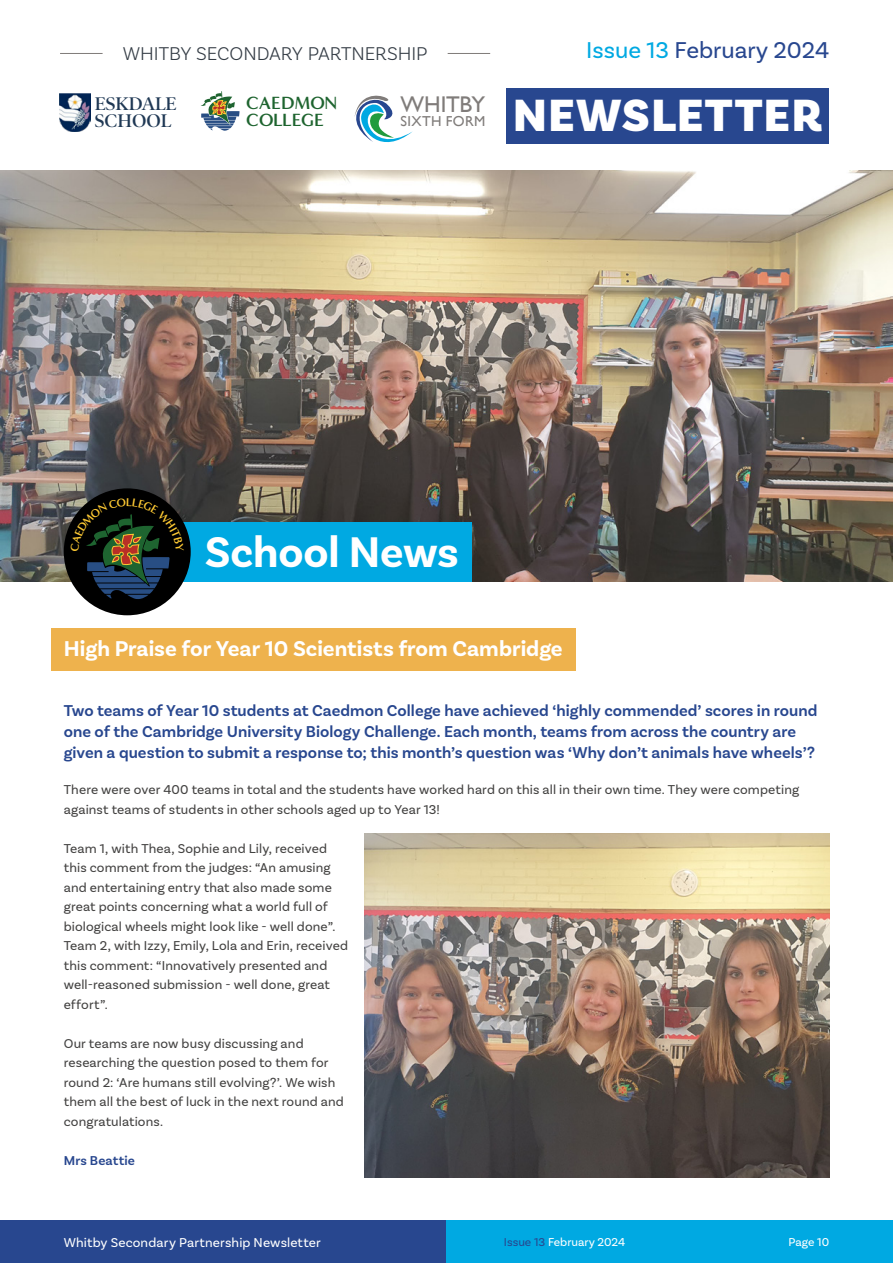
<style>
.page{position:relative;width:893px;height:1263px;background:#fff}
.page>*{position:absolute;margin:0;border:0;box-sizing:border-box;transform-origin:0 0}
.t1{font:900 47.4px "Basic Sans";letter-spacing:.03em;color:#fff}
.Big_Blue_Box_Heading{font:700 45px "Basic Sans";letter-spacing:-.005em;color:#fff}
.t2{font:24px "Basic Sans";color:#28478f}
.t3{font:22.8px "Gill Sans";letter-spacing:-.015em;color:#807c7a}
.Subheading_yellow{font:700 22.5px "Basic Sans";color:#fff}
.t4{font:300 19.5px "Basic Sans";letter-spacing:-.005em;color:#343c45}
.t5{font:600 18.45px/17.4px "Poynter OS Disp";color:#1f3854}
.t6{font:700 18.15px/17px "Minerva Modern";letter-spacing:-.005em;color:#1e642f}
._1st_para{font:600 16.5px/21px "Basic Sans";letter-spacing:.005em;color:#28478f}
.t7{font:14.4px "Gill Sans";letter-spacing:.025em;color:#807c7a}
.Body{font:13.5px/19.5px "Basic Sans";letter-spacing:.01em;color:#434241}
.t8{font:13.5px "Basic Sans";letter-spacing:.01em;color:#fff}
.Staff_Name{font:600 13.5px "Basic Sans";letter-spacing:.01em;color:#28478f}
.t9{font:12px "Basic Sans";color:#fff}
.s1{color:#00a9e2}
.s2{color:#28478f}
</style>
<div class="page">
<svg style="left:201px;top:91px;width:39px;height:40px"></svg>
<svg style="left:354px;top:95px;width:59px;height:48px"></svg>
<img style="left:60px;top:93px;width:31px;height:39px">
<div style="left:507px;top:88px;width:322px;height:55px;background:#28478f"></div>
<hr style="left:60px;top:53px;width:43px;height:1px;background:#807c7a">
<hr style="left:448px;top:53px;width:42px;height:1px;background:#807c7a">
<div style="left:51px;top:628px;width:524px;height:42px;background:#eeb24d"></div>
<img style="left:0;top:170px;width:893px;height:412px">
<img style="left:364px;top:833px;width:465px;height:345px">
<div style="left:0;top:1220px;width:446px;height:43px;background:#28478f"></div>
<div style="left:446px;top:1220px;width:447px;height:43px;background:#00a9e2"></div>
<div style="left:175px;top:522px;width:297px;height:59px;background:#00a9e2"></div>
<div style="left:64px;top:488px;width:127px;height:127px;background:#000;border-radius:50%"></div>
<svg style="left:70px;top:498px;width:114px;height:101px"></svg>
<h3 class="t4" style="left:123px;top:42px;width:306px">WHITBY SECONDARY PARTNERSHIP</h3>
<h3 class="t2" style="left:586px;top:36px;width:244px"><span class="s1">Issue 13</span> February 2024</h3>
<h3 class="t6" style="left:246px;top:95px;width:92px">CAEDMON<br>COLLEGE</h3>
<h3 class="t3" style="left:401px;top:91px;width:86px">WHITBY</h3>
<h3 class="t5" style="left:95px;top:95px;width:83px">ESKDALE<br>SCHOOL</h3>
<h1 class="t1" style="left:513px;top:87px;width:311px">NEWSLETTER</h1>
<p class="t7" style="left:401px;top:113px;width:86px">SIXTH FORM</p>
<p class="Big_Blue_Box_Heading" style="left:205px;top:525px;width:256px">School News</p>
<p class="Subheading_yellow" style="left:64px;top:635px;width:500px">High Praise for Year 10 Scientists from Cambridge</p>
<p class="_1st_para" style="left:64px;top:700px;width:755px">Two teams of Year 10 students at Caedmon College have achieved ‘highly commended’ scores in round one of the Cambridge University Biology Challenge. Each month, teams from across the country are given a question to submit a response to; this month’s question was ‘Why don’t animals have wheels’?</p>
<p class="Body" style="left:64px;top:780px;width:737px">There were over 400 teams in total and the students have worked hard on this all in their own time. They were competing against teams of students in other schools aged up to Year 13!</p>
<p class="Body" style="left:64px;top:838px;width:286px">Team 1, with Thea, Sophie and Lily, received this comment from the judges: “An amusing and entertaining entry that also made some great points concerning what a world full of biological wheels might look like - well done”.<br>Team 2, with Izzy, Emily, Lola and Erin, received this comment: “Innovatively presented and well-reasoned submission - well done, great effort”.</p>
<p class="Body" style="left:64px;top:1033px;width:282px">Our teams are now busy discussing and researching the question posed to them for round 2: ‘Are humans still evolving?’. We wish them all the best of luck in the next round and congratulations.</p>
<p class="Staff_Name" style="left:64px;top:1152px;width:73px">Mrs Beattie</p>
<p class="t8" style="left:64px;top:1234px;width:259px">Whitby Secondary Partnership Newsletter</p>
<p class="t9" style="left:504px;top:1234px;width:123px"><span class="s2">Issue 13</span> February 2024</p>
<p class="t9" style="left:788px;top:1234px;width:42px">Page 10</p>
</div>
